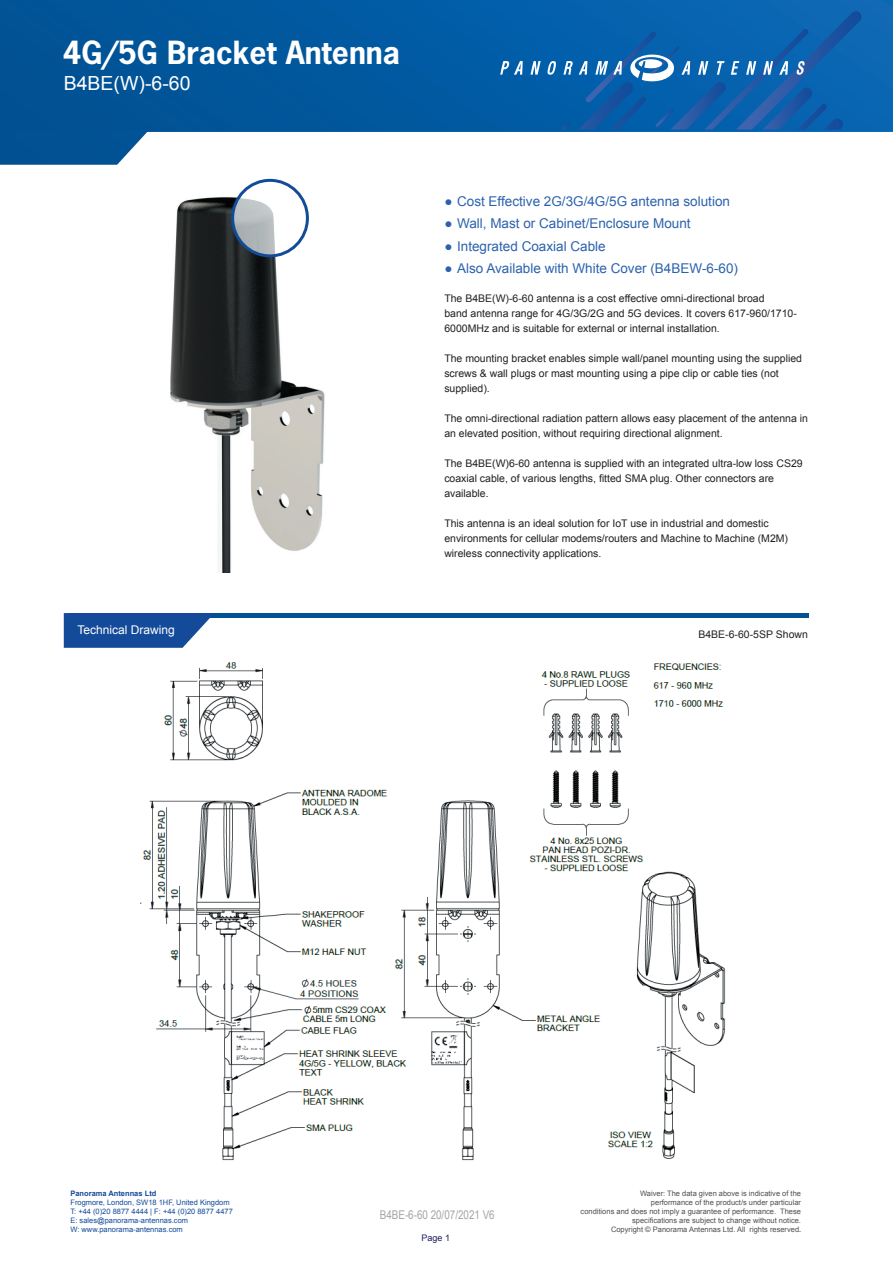
<style>
.page{position:relative;width:893px;height:1263px;background:#fff}
.page>*{position:absolute;margin:0;border:0;box-sizing:border-box;transform-origin:0 0}
.t1{font:700 30px "News Gothic Std";color:#fff}
.t2{font:19.5px "Arial";color:#fff}
.t3{font:13.5px "Arial";color:#2c62ad}
.t4{font:12px "Arial Narrow";color:#a7a3a3}
.t5{font:12px "Arial";color:#fff}
.t6{font:10.5px/15px "Arial";color:#231f20}
.t7{font:9px "Arial";color:#201f5e}
.t8{font:7.5px/9px "Arial";color:#4e4f50;text-align:right}
.t9{font:7.5px/9px "Arial";color:#134a9a}
.t10{font:700 7.5px "Arial";color:#134a9a}
.s1{font-family:"Myriad Pro";font-size:9px}
</style>
<div class="page">
<img style="left:0;top:0;width:893px;height:131px">
<svg style="left:547px;top:11px;width:315px;height:119px"></svg>
<svg style="left:530px;top:61px;width:11px;height:14px"></svg>
<svg style="left:500px;top:60px;width:23px;height:15px"></svg>
<img style="left:0;top:130px;width:149px;height:35px">
<hr style="left:69px;top:613px;width:739px;height:4px;background:#015294">
<svg style="left:64px;top:613px;width:150px;height:35px"></svg>
<img style="left:170px;top:178px;width:155px;height:394px">
<img style="left:140px;top:662px;width:586px;height:499px">
<img style="left:233px;top:180px;width:74px;height:76px;border-radius:38px">
<div style="left:231px;top:179px;width:78px;height:78px;border:3px solid #124c99;border-radius:50%"></div>
<h1 class="t1" style="left:63px;top:33px;width:339px">4G/5G Bracket Antenna</h1>
<h2 class="t2" style="left:64px;top:71px;width:128px">B4BE(W)-6-60</h2>
<p class="t5" style="left:78px;top:621px;width:99px">Technical Drawing</p>
<p class="t3" style="left:444px;top:192px;width:287px">● Cost Effective 2G/3G/4G/5G antenna solution</p>
<p class="t3" style="left:444px;top:215px;width:248px">● Wall, Mast or Cabinet/Enclosure Mount</p>
<p class="t3" style="left:444px;top:237px;width:163px">● Integrated Coaxial Cable</p>
<p class="t3" style="left:444px;top:260px;width:295px">● Also Available with White Cover (B4BEW-6-60)</p>
<p class="t6" style="left:444px;top:291px;width:354px">The B4BE(W)-6-60 antenna is a cost effective omni-directional broad<br>band antenna range for 4G/3G/2G and 5G devices. It covers 617-960/1710-<br>6000MHz and is suitable for external or internal installation.</p>
<p class="t6" style="left:444px;top:351px;width:359px">The mounting bracket enables simple wall/panel mounting using the supplied screws &amp; wall plugs or mast mounting using a pipe clip or cable ties (not supplied).</p>
<p class="t6" style="left:444px;top:411px;width:365px">The omni-directional radiation pattern allows easy placement of the antenna in an elevated position, without requiring directional alignment.</p>
<p class="t6" style="left:444px;top:456px;width:360px">The B4BE(W)6-60 antenna is supplied with an integrated ultra-low loss CS29 coaxial cable, of various lengths, fitted SMA plug. Other connectors are available.</p>
<p class="t6" style="left:444px;top:516px;width:345px">This antenna is an ideal solution for IoT use in industrial and domestic environments for cellular modems/routers and Machine to Machine (M2M) wireless connectivity applications.</p>
<p class="t6" style="left:698px;top:627px;width:111px">B4BE-6-60-5SP Shown</p>
<p class="t10" style="left:70px;top:1188px;width:87px">Panorama Antennas Ltd</p>
<p class="t9" style="left:70px;top:1198px;width:164px">Frogmore, London, SW18 1HF, United Kingdom T: +44 (0)20 8877 4444 | F: +44 (0)20 8877 4477<br>E: sales@panorama-antennas.com<br>W: www.panorama-antennas.com</p>
<p class="t4" style="left:380px;top:1206px;width:116px">B4BE-6-60 20/07/2021 V6</p>
<p class="t7" style="left:421px;top:1231px;width:30px">Page 1</p>
<p class="t8" style="left:581px;top:1189px;width:222px">Waiver: The data given above is indicative of the<br>performance of the product/s under particular<br>conditions and does not imply a guarantee of performance. These specifications are subject to change without notice.<br>Copyright © Panorama Antennas Ltd. All rights reserved<span class="s1">.</span></p>
</div>
